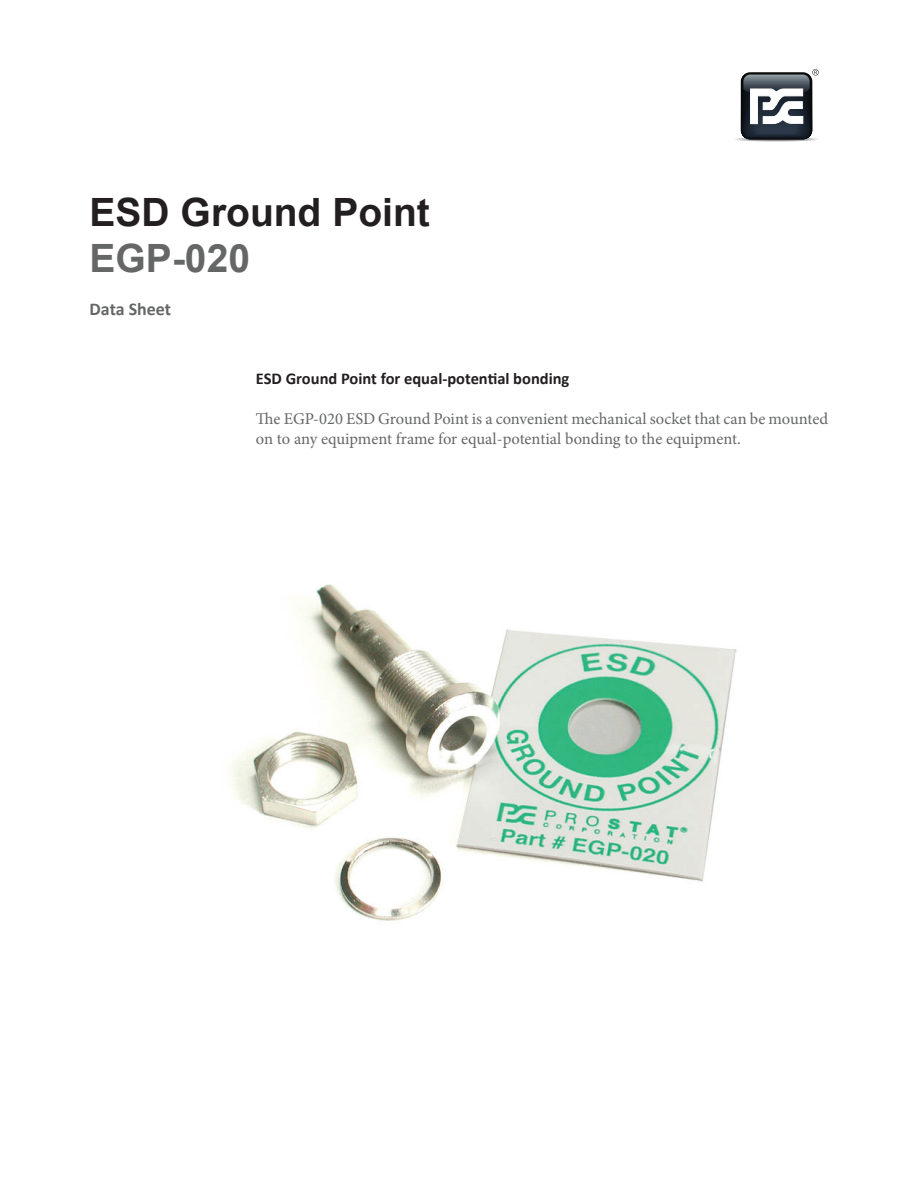
<style>
.page{position:relative;width:918px;height:1188px;background:#fff}
.page>*{position:absolute;margin:0;border:0;box-sizing:border-box;transform-origin:0 0}
.t1{font:700 39px "Arial";color:#231f20}
.t2{font:700 39px "Arial";color:#656666}
.t3{font:700 18px "Calibri";color:#656666}
.t4{font:16.5px/19.8px "Minion Pro";letter-spacing:-.005em;color:#656666}
.t5{font:700 16.5px "Calibri";color:#231f20}
</style>
<div class="page">
<hr style="left:734px;top:137px;width:86px;height:4px;background:#f6f7f7;border-radius:50%">
<hr style="left:735px;top:137px;width:84px;height:4px;background:#f2f3f4;border-radius:50%">
<hr style="left:735px;top:137px;width:83px;height:4px;background:#eceeee;border-radius:50%">
<hr style="left:736px;top:137px;width:81px;height:4px;background:#e6e6e7;border-radius:50%">
<hr style="left:738px;top:137px;width:77px;height:4px;background:#dcdcdd;border-radius:50%">
<hr style="left:738px;top:138px;width:77px;height:3px;background:#e2e3e3;border-radius:50%">
<hr style="left:739px;top:138px;width:75px;height:3px;background:#dddede;border-radius:50%">
<hr style="left:740px;top:138px;width:74px;height:3px;background:#dcdedd;border-radius:50%">
<hr style="left:740px;top:138px;width:73px;height:3px;background:#d7d8d7;border-radius:50%">
<hr style="left:741px;top:138px;width:71px;height:3px;background:#d2d2d2;border-radius:50%">
<hr style="left:742px;top:138px;width:69px;height:3px;background:#ccc;border-radius:50%">
<hr style="left:743px;top:138px;width:67px;height:3px;background:#c6c6c5;border-radius:50%">
<hr style="left:744px;top:138px;width:66px;height:3px;background:#c5c5c4;border-radius:50%">
<hr style="left:744px;top:138px;width:65px;height:3px;background:#c0c0c1;border-radius:50%">
<hr style="left:745px;top:138px;width:63px;height:3px;background:#bbbbbc;border-radius:50%">
<hr style="left:746px;top:138px;width:61px;height:3px;background:#b6b6b7;border-radius:50%">
<hr style="left:751px;top:139px;width:51px;height:1px;background:#9a9b9b;border-radius:50%">
<hr style="left:752px;top:139px;width:49px;height:1px;background:#949596;border-radius:50%">
<hr style="left:753px;top:139px;width:47px;height:1px;background:#8f9091;border-radius:50%">
<hr style="left:754px;top:139px;width:45px;height:1px;background:#89898a;border-radius:50%">
<svg style="left:741px;top:69px;width:78px;height:70px"></svg>
<img style="left:230px;top:584px;width:507px;height:337px">
<h1 class="t1" style="left:90px;top:186px;width:342px">ESD Ground Point</h1>
<h1 class="t2" style="left:90px;top:233px;width:162px">EGP-020</h1>
<p class="t3" style="left:90px;top:298px;width:83px">Data Sheet</p>
<p class="t5" style="left:256px;top:368px;width:315px">ESD Ground Point for equal-potential bonding</p>
<p class="t4" style="left:256px;top:409px;width:574px">The EGP-020 ESD Ground Point is a convenient mechanical socket that can be mounted on to any equipment frame for equal-potential bonding to the equipment.</p>
</div>
